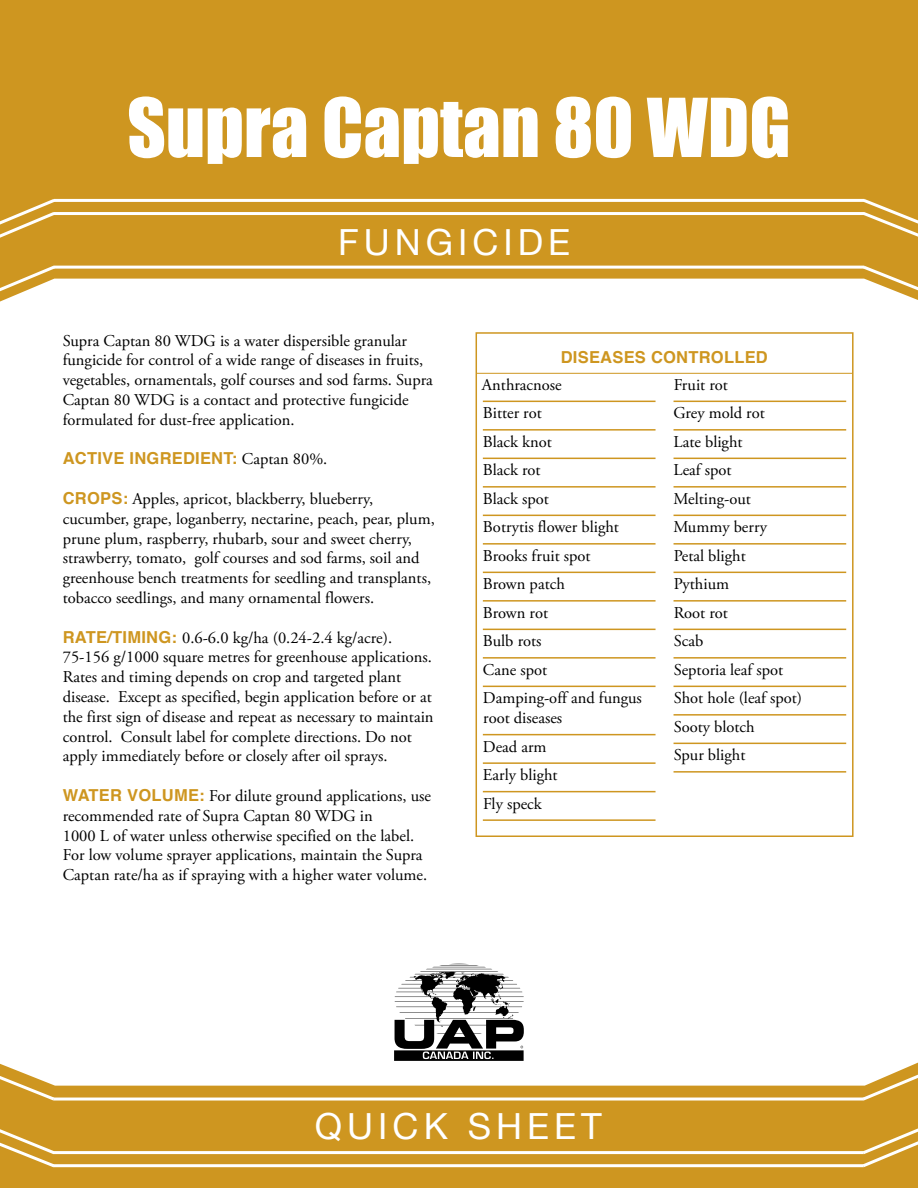
<style>
.page{position:relative;width:918px;height:1188px;background:#fff}
.page>*{position:absolute;margin:0;border:0;box-sizing:border-box;transform-origin:0 0}
.t1{font:75px "Impact";color:#fff}
.t2{font:36px "Helvetica Neue";letter-spacing:.14em;color:#fff}
.t3{font:16.5px/19.8px "Adobe Garamond Pro";color:#000}
.t4{font:700 16.5px "Helvetica";letter-spacing:.015em;color:#ce9620}
.s1{font-family:"Adobe Garamond Pro";font-weight:400;color:#000}
.s2{font-family:"Helvetica";font-weight:700;color:#ce9620}
</style>
<div class="page">
<svg style="left:0;top:0;width:918px;height:302px;background:#d2a035"></svg>
<hr style="left:54px;top:266px;width:810px;height:3px;background:#fff">
<svg style="left:0;top:263px;width:58px;height:38px"></svg>
<svg style="left:860px;top:263px;width:58px;height:37px"></svg>
<hr style="left:54px;top:212px;width:811px;height:3px;background:#fff">
<hr style="left:54px;top:199px;width:810px;height:3px;background:#fff">
<svg style="left:0;top:196px;width:58px;height:52px;background:#d4a33b"></svg>
<svg style="left:860px;top:196px;width:58px;height:52px;background:#d4a23b"></svg>
<div style="left:54px;top:98px;width:810px;height:77px;background:#ce9620"></div>
<svg style="left:395px;top:964px;width:129px;height:91px"></svg>
<svg style="left:0;top:1055px;width:918px;height:133px;fill:#ce9620"></svg>
<hr style="left:53px;top:1098px;width:811px;height:3px;background:#fff">
<svg style="left:859px;top:1064px;width:59px;height:39px"></svg>
<svg style="left:0;top:1066px;width:58px;height:37px"></svg>
<hr style="left:53px;top:1151px;width:811px;height:3px;background:#fff">
<hr style="left:53px;top:1164px;width:811px;height:3px;background:#fff">
<svg style="left:859px;top:1119px;width:59px;height:51px;background:#d4a33c"></svg>
<svg style="left:0;top:1119px;width:58px;height:51px;background:#d4a33c"></svg>
<div style="left:293px;top:1104px;width:331px;height:36px;background:#ce9620"></div>
<div style="left:476px;top:332px;width:378px;height:505px;border:2px solid #ce9620"></div>
<hr style="left:476px;top:373px;width:377px;height:1px;background:#ce9620">
<hr style="left:483px;top:401px;width:173px;height:1px;background:#ce9620">
<hr style="left:483px;top:429px;width:173px;height:2px;background:#ce9620">
<hr style="left:483px;top:458px;width:173px;height:1px;background:#ce9620">
<hr style="left:483px;top:486px;width:173px;height:2px;background:#ce9620">
<hr style="left:483px;top:515px;width:173px;height:1px;background:#ce9620">
<hr style="left:483px;top:543px;width:173px;height:2px;background:#ce9620">
<hr style="left:483px;top:572px;width:173px;height:1px;background:#ce9620">
<hr style="left:483px;top:600px;width:173px;height:2px;background:#ce9620">
<hr style="left:483px;top:629px;width:173px;height:1px;background:#ce9620">
<hr style="left:483px;top:657px;width:173px;height:2px;background:#ce9620">
<hr style="left:483px;top:686px;width:173px;height:1px;background:#ce9620">
<hr style="left:483px;top:734px;width:173px;height:1px;background:#ce9620">
<hr style="left:483px;top:762px;width:173px;height:2px;background:#ce9620">
<hr style="left:483px;top:791px;width:173px;height:1px;background:#ce9620">
<hr style="left:483px;top:819px;width:173px;height:2px;background:#ce9620">
<hr style="left:674px;top:401px;width:172px;height:1px;background:#ce9620">
<hr style="left:674px;top:429px;width:172px;height:2px;background:#ce9620">
<hr style="left:674px;top:458px;width:172px;height:1px;background:#ce9620">
<hr style="left:674px;top:486px;width:172px;height:2px;background:#ce9620">
<hr style="left:674px;top:515px;width:172px;height:1px;background:#ce9620">
<hr style="left:674px;top:543px;width:172px;height:2px;background:#ce9620">
<hr style="left:674px;top:572px;width:172px;height:1px;background:#ce9620">
<hr style="left:674px;top:600px;width:172px;height:2px;background:#ce9620">
<hr style="left:674px;top:629px;width:172px;height:1px;background:#ce9620">
<hr style="left:674px;top:657px;width:172px;height:2px;background:#ce9620">
<hr style="left:674px;top:686px;width:172px;height:1px;background:#ce9620">
<hr style="left:674px;top:714px;width:172px;height:2px;background:#ce9620">
<hr style="left:674px;top:743px;width:172px;height:1px;background:#ce9620">
<hr style="left:674px;top:771px;width:172px;height:2px;background:#ce9620">
<p class="t1" style="left:127px;top:81px;width:665px">Supra Captan 80 WDG</p>
<p class="t2" style="left:338px;top:221px;width:234px">FUNGICIDE</p>
<p class="t3" style="left:63px;top:331px;width:372px">Supra Captan 80 WDG is a water dispersible granular fungicide for control of a wide range of diseases in fruits, vegetables, ornamentals, golf courses and sod farms. Supra Captan 80 WDG is a contact and protective fungicide formulated for dust-free application.</p>
<p class="t4" style="left:63px;top:447px;width:266px">ACTIVE INGREDIENT: <span class="s1">Captan 80%.</span></p>
<p class="t3" style="left:63px;top:489px;width:374px"><span class="s2">CROPS:</span> Apples, apricot, blackberry, blueberry, cucumber, grape, loganberry, nectarine, peach, pear, plum, prune plum, raspberry, rhubarb, sour and sweet cherry, strawberry, tomato, golf courses and sod farms, soil and greenhouse bench treatments for seedling and transplants, tobacco seedlings, and many ornamental flowers.</p>
<p class="t3" style="left:63px;top:628px;width:331px"><span class="s2">RATE/TIMING:</span> 0.6-6.0 kg/ha (0.24-2.4 kg/acre).</p>
<p class="t3" style="left:63px;top:648px;width:372px">75-156 g/1000 square metres for greenhouse applications.<br>Rates and timing depends on crop and targeted plant disease. Except as specified, begin application before or at the first sign of disease and repeat as necessary to maintain control. Consult label for complete directions. Do not apply immediately before or closely after oil sprays.</p>
<p class="t3" style="left:63px;top:786px;width:370px"><span class="s2">WATER VOLUME:</span> For dilute ground applications, use recommended rate of Supra Captan 80 WDG in</p>
<p class="t3" style="left:63px;top:826px;width:353px">1000 L of water unless otherwise specified on the label.</p>
<p class="t3" style="left:63px;top:846px;width:366px">For low volume sprayer applications, maintain the Supra<br>Captan rate/ha as if spraying with a higher water volume.</p>
<p class="t4" style="left:561px;top:345px;width:209px">DISEASES CONTROLLED</p>
<p class="t3" style="left:482px;top:375px;width:81px">Anthracnose</p>
<p class="t3" style="left:483px;top:404px;width:60px">Bitter rot</p>
<p class="t3" style="left:483px;top:432px;width:70px">Black knot</p>
<p class="t3" style="left:483px;top:461px;width:59px">Black rot</p>
<p class="t3" style="left:483px;top:489px;width:67px">Black spot</p>
<p class="t3" style="left:483px;top:518px;width:137px">Botrytis flower blight</p>
<p class="t3" style="left:483px;top:546px;width:109px">Brooks fruit spot</p>
<p class="t3" style="left:483px;top:575px;width:83px">Brown patch</p>
<p class="t3" style="left:483px;top:603px;width:67px">Brown rot</p>
<p class="t3" style="left:483px;top:632px;width:60px">Bulb rots</p>
<p class="t3" style="left:483px;top:660px;width:66px">Cane spot</p>
<p class="t3" style="left:483px;top:689px;width:160px">Damping-off and fungus</p>
<p class="t3" style="left:483px;top:709px;width:80px">root diseases</p>
<p class="t3" style="left:483px;top:737px;width:65px">Dead arm</p>
<p class="t3" style="left:483px;top:766px;width:76px">Early blight</p>
<p class="t3" style="left:483px;top:794px;width:60px">Fly speck</p>
<p class="t3" style="left:674px;top:375px;width:56px">Fruit rot</p>
<p class="t3" style="left:674px;top:404px;width:93px">Grey mold rot</p>
<p class="t3" style="left:674px;top:432px;width:71px">Late blight</p>
<p class="t3" style="left:674px;top:461px;width:60px">Leaf spot</p>
<p class="t3" style="left:674px;top:489px;width:79px">Melting-out</p>
<p class="t3" style="left:674px;top:518px;width:95px">Mummy berry</p>
<p class="t3" style="left:674px;top:546px;width:74px">Petal blight</p>
<p class="t3" style="left:674px;top:575px;width:57px">Pythium</p>
<p class="t3" style="left:674px;top:603px;width:56px">Root rot</p>
<p class="t3" style="left:674px;top:632px;width:31px">Scab</p>
<p class="t3" style="left:674px;top:660px;width:111px">Septoria leaf spot</p>
<p class="t3" style="left:674px;top:689px;width:130px">Shot hole (leaf spot)</p>
<p class="t3" style="left:674px;top:717px;width:82px">Sooty blotch</p>
<p class="t3" style="left:674px;top:746px;width:73px">Spur blight</p>
<p class="t2" style="left:315px;top:1104px;width:289px">QUICK SHEET</p>
</div>
